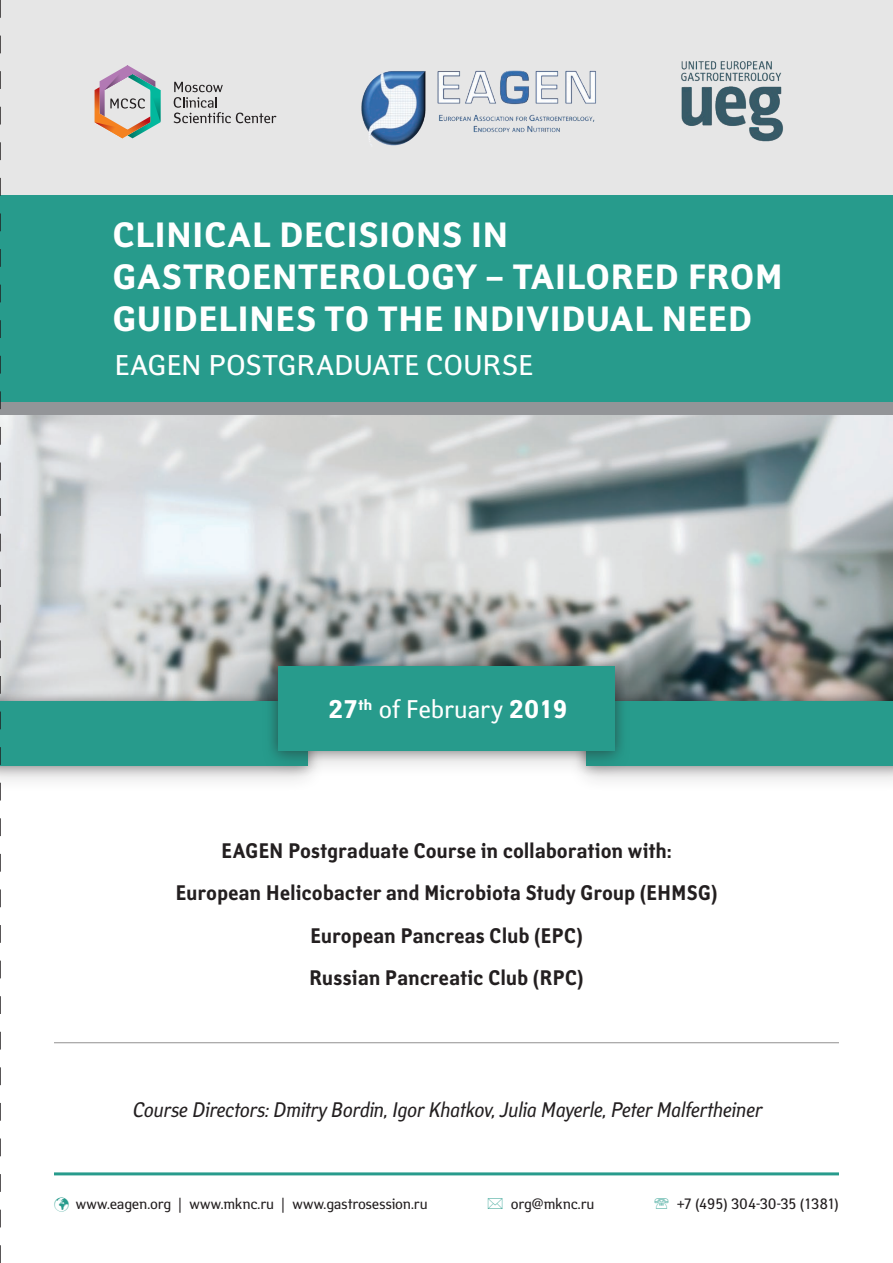
<style>
.page{position:relative;width:893px;height:1263px;background:#fff}
.page>*{position:absolute;margin:0;border:0;box-sizing:border-box;transform-origin:0 0}
.t1{font:700 34.95px/42px "Yanus C";letter-spacing:-.005em;color:#fff}
.t2{font:28.5px "Yanus C";letter-spacing:-.01em;color:#fff}
.t3{font:25.5px "Yanus C";letter-spacing:-.01em;color:#fff}
.t4{font:700 21px "Yanus C";letter-spacing:-.005em;color:#231f20;scale:.9 1}
.t5{font:italic 21px "Yanus C";letter-spacing:-.005em;color:#231f20;scale:.9 1}
.t6{font:15px "Yanus C";letter-spacing:-.015em;color:#231f20}
.t7{font:15px "Yanus C";letter-spacing:-.035em;color:#231f20}
.s1{font-weight:700}
.s2{color:#269b8c}
</style>
<div class="page">
<hr style="left:54px;top:1172px;width:785px;height:3px;background:#279b8c">
<div style="left:0;top:0;width:893px;height:213px;background:#e6e6e6"></div>
<img style="left:1px;top:414px;width:892px;height:276px">
<div style="left:0;top:402px;width:893px;height:12px;background:#939598"></div>
<div style="left:0;top:691px;width:326px;height:102px;background:#fafafa"></div>
<div style="left:0;top:690px;width:319px;height:87px;background:#231f20;opacity:.5"></div>
<div style="left:0;top:701px;width:307px;height:65px;background:#279b8c"></div>
<div style="left:567px;top:691px;width:326px;height:102px;background:#fafafa"></div>
<div style="left:574px;top:690px;width:319px;height:87px;background:#231f20;opacity:.5"></div>
<div style="left:586px;top:701px;width:307px;height:65px;background:#279b8c"></div>
<div style="left:260px;top:656px;width:373px;height:122px;background:#231f20;opacity:.2"></div>
<div style="left:267px;top:654px;width:359px;height:108px;background:#231f20;opacity:.5"></div>
<div style="left:278px;top:666px;width:336px;height:85px;background:#279b8c"></div>
<hr style="left:54px;top:1042px;width:785px;height:1px;background:#231f20">
<svg style="left:95px;top:65px;width:65px;height:73px"></svg>
<svg style="left:174px;top:82px;width:102px;height:41px"></svg>
<div style="left:0;top:196px;width:893px;height:206px;background:#279b8c"></div>
<img style="left:361px;top:70px;width:235px;height:76px">
<img style="left:681px;top:61px;width:102px;height:81px">
<svg style="left:0;top:0;width:1px;height:1263px"></svg>
<p class="t1" style="left:112px;top:216px;width:672px">CLINICAL DECISIONS IN<br>GASTROENTEROLOGY – TAILORED FROM<br>GUIDELINES TO THE INDIVIDUAL NEED</p>
<p class="t2" style="left:114px;top:348px;width:420px">EAGEN POSTGRADUATE COURSE</p>
<p class="t3" style="left:328px;top:694px;width:242px"><span class="s1">27</span><sup>th</sup> of February <span class="s1">2019</span></p>
<p class="t4" style="left:221px;top:839px;width:502px">EAGEN Postgraduate Course in collaboration with:</p>
<p class="t4" style="left:175px;top:881px;width:604px">European Helicobacter and Microbiota Study Group (EHMSG)</p>
<p class="t4" style="left:310px;top:923px;width:304px">European Pancreas Club (EPC)</p>
<p class="t4" style="left:309px;top:965px;width:306px">Russian Pancreatic Club (RPC)</p>
<p class="t5" style="left:132px;top:1097px;width:701px">Course Directors: Dmitry Bordin, Igor Khatkov, Julia Mayerle, Peter Malfertheiner</p>
<p class="t6" style="left:54px;top:1195px;width:375px"><span class="s2">✓</span> www.eagen.org | www.mknc.ru | www.gastrosession.ru</p>
<p class="t6" style="left:511px;top:1194px;width:85px">org@mknc.ru</p>
<p class="t7" style="left:677px;top:1194px;width:164px">+7 (495) 304-30-35 (1381)</p>
</div>
